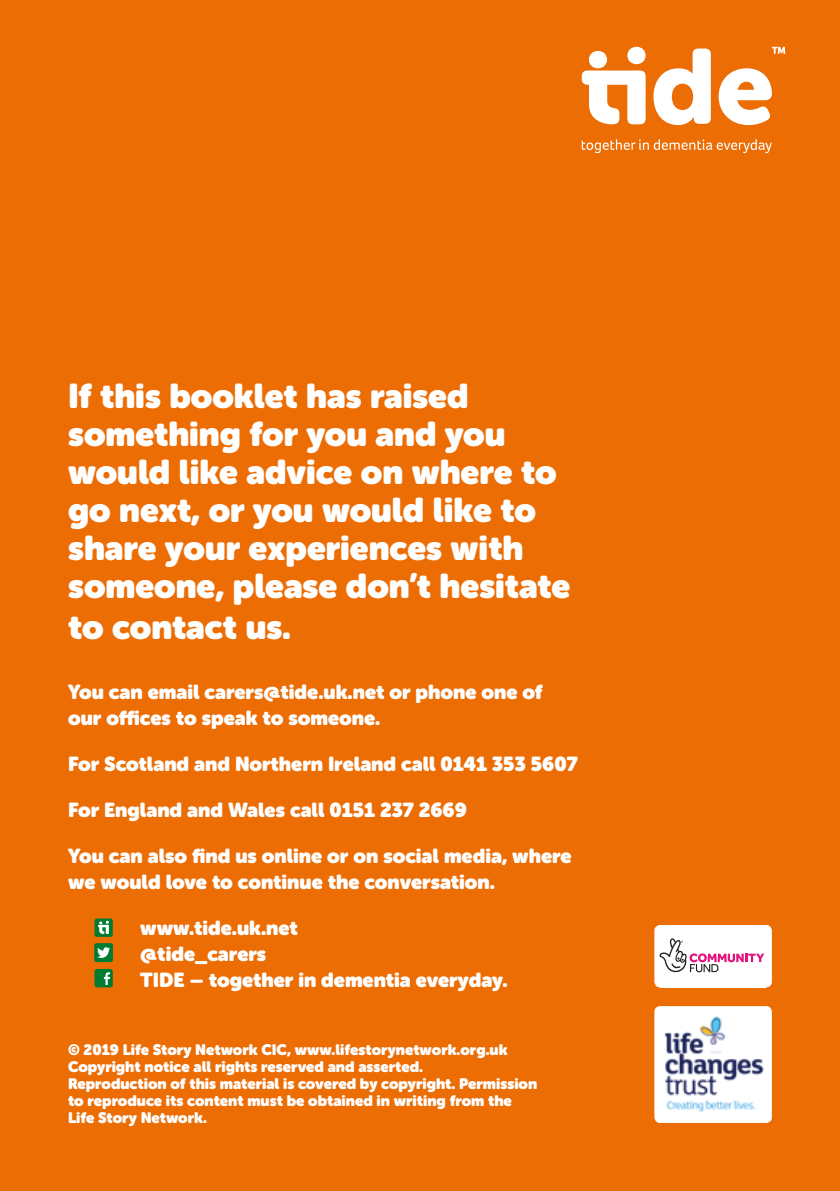
<style>
.page{position:relative;width:840px;height:1191px;background:#fff}
.page>*{position:absolute;margin:0;border:0;box-sizing:border-box;transform-origin:0 0}
.t1{font:34px/38.4px "Museo Sans Rounded";color:#fff}
.t2{font:20px/26px "Museo Sans Rounded";color:#fff}
.t3{font:15px/17px "Museo Sans Rounded";color:#fff}
</style>
<div class="page">
<div style="left:0;top:0;width:839px;height:1191px;background:#ed6d05"></div>
<div style="left:627px;top:47px;width:18px;height:17px;background:#fff;border-radius:50%"></div>
<div style="left:588px;top:51px;width:18px;height:17px;background:#fff;border-radius:50%"></div>
<svg style="left:581px;top:71px;width:64px;height:53px"></svg>
<svg style="left:653px;top:49px;width:57px;height:76px"></svg>
<svg style="left:718px;top:68px;width:53px;height:57px"></svg>
<svg style="left:581px;top:139px;width:190px;height:14px"></svg>
<svg style="left:771px;top:47px;width:13px;height:7px"></svg>
<svg style="left:94px;top:969px;width:19px;height:18px"></svg>
<svg style="left:94px;top:943px;width:19px;height:19px"></svg>
<svg style="left:94px;top:918px;width:19px;height:19px"></svg>
<div style="left:654px;top:925px;width:117px;height:62px;background:#fff;border-radius:6px"></div>
<svg style="left:659px;top:938px;width:104px;height:34px"></svg>
<div style="left:654px;top:1006px;width:117px;height:117px;background:#fff;border-radius:6px"></div>
<img style="left:664px;top:1015px;width:100px;height:98px">
<h1 class="t1" style="left:68px;top:377px;width:503px">If this booklet has raised something for you and you would like advice on where to go next, or you would like to share your experiences with someone, please don’t hesitate to contact us.</h1>
<p class="t2" style="left:68px;top:679px;width:476px">You can email carers@tide.uk.net or phone one of our offices to speak to someone.</p>
<p class="t2" style="left:68px;top:751px;width:511px">For Scotland and Northern Ireland call 0141 353 5607</p>
<p class="t2" style="left:68px;top:797px;width:400px">For England and Wales call 0151 237 2669</p>
<p class="t2" style="left:68px;top:843px;width:505px">You can also find us online or on social media, where we would love to continue the conversation.</p>
<p class="t2" style="left:140px;top:915px;width:369px">www.tide.uk.net<br>@tide_carers<br>TIDE – together in dementia everyday.</p>
<p class="t3" style="left:68px;top:1041px;width:470px">© 2019 Life Story Network CIC, www.lifestorynetwork.org.uk Copyright notice all rights reserved and asserted.<br>Reproduction of this material is covered by copyright. Permission to reproduce its content must be obtained in writing from the Life Story Network.</p>
</div>
